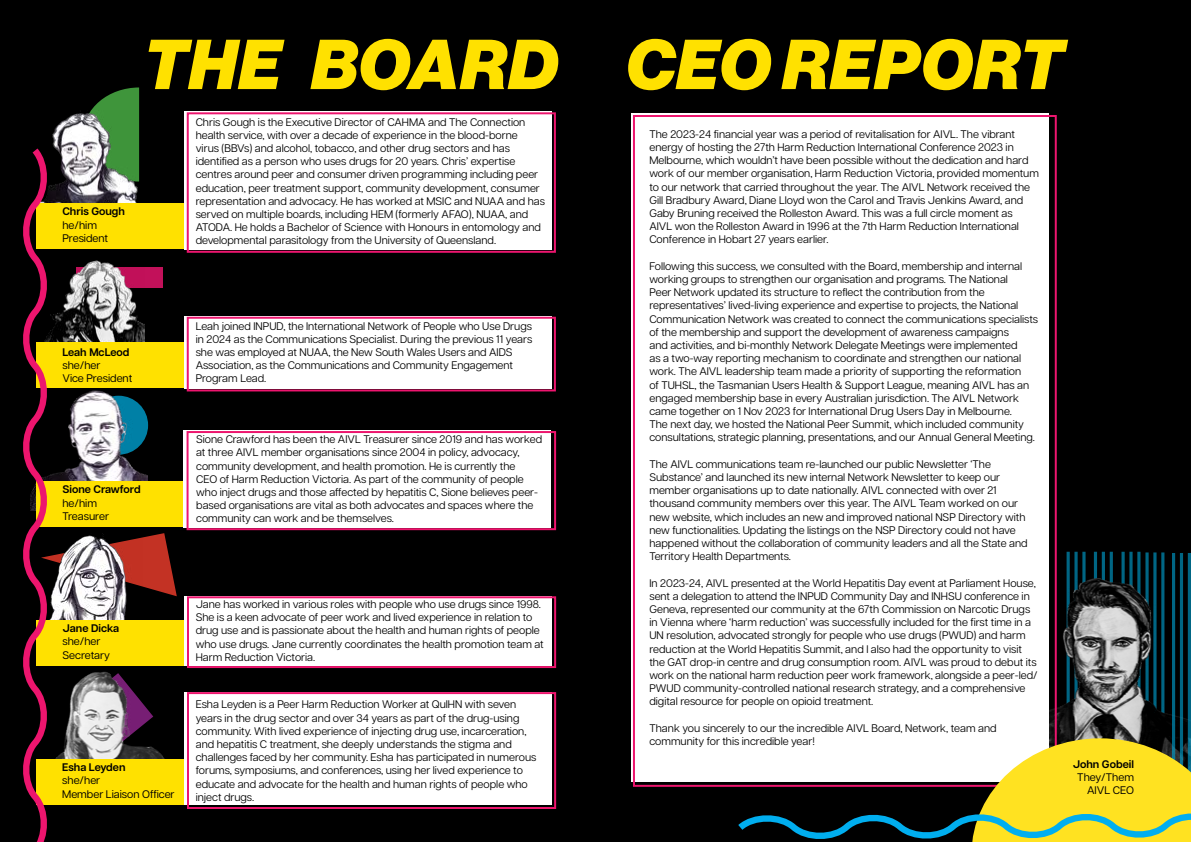
<style>
.page{position:relative;width:1191px;height:842px;background:#fff}
.page>*{position:absolute;margin:0;border:0;box-sizing:border-box;transform-origin:0 0}
.t1{font:69px "N Haas Grotesk DS Pro 96 Blk It";letter-spacing:.015em;color:#ffe100}
.t2{font:11px/13.2px "Articulat CF";color:#000}
.t3{font:11px/13.2px "Articulat CF";color:#000}
.t4{font:600 11px "Articulat CF";color:#000}
</style>
<div class="page">
<div style="left:0;top:0;width:595px;height:842px;background:#000"></div>
<svg style="left:23px;top:87px;width:154px;height:755px"></svg>
<div style="left:184px;top:596px;width:367px;height:70px;background:#fff"></div>
<div style="left:184px;top:692px;width:367px;height:113px;background:#fff"></div>
<div style="left:184px;top:316px;width:367px;height:72px;background:#fff"></div>
<div style="left:184px;top:111px;width:367px;height:138px;background:#fff"></div>
<div style="left:183px;top:430px;width:368px;height:97px;background:#fff"></div>
<div style="left:589px;top:0;width:602px;height:842px;background:#000"></div>
<div style="left:187px;top:112px;width:369px;height:141px;border:2px solid #ed156e"></div>
<div style="left:187px;top:317px;width:369px;height:74px;border:2px solid #ed156e"></div>
<div style="left:186px;top:431px;width:370px;height:99px;border:2px solid #ed156e"></div>
<div style="left:187px;top:596px;width:369px;height:72px;border:2px solid #ed156e"></div>
<div style="left:187px;top:692px;width:369px;height:117px;border:2px solid #ed156e"></div>
<hr style="left:1137px;top:552px;width:3px;height:198px;background:#009ecc">
<hr style="left:1129px;top:552px;width:3px;height:198px;background:#009ecc">
<hr style="left:1121px;top:552px;width:3px;height:198px;background:#009ecc">
<hr style="left:1109px;top:552px;width:3px;height:198px;background:#009ecc">
<svg style="left:1101px;top:552px;width:4px;height:19px"></svg>
<svg style="left:1093px;top:552px;width:4px;height:19px"></svg>
<hr style="left:1082px;top:552px;width:3px;height:198px;background:#009ecc">
<hr style="left:1074px;top:552px;width:3px;height:198px;background:#009ecc">
<hr style="left:1066px;top:552px;width:3px;height:198px;background:#009ecc">
<hr style="left:1161px;top:552px;width:3px;height:199px;background:#009ecc">
<hr style="left:1153px;top:552px;width:3px;height:199px;background:#009ecc">
<hr style="left:1145px;top:552px;width:3px;height:199px;background:#009ecc">
<img style="left:1049px;top:571px;width:138px;height:167px">
<div style="left:631px;top:113px;width:418px;height:668px;background:#fff"></div>
<svg style="left:1187px;top:553px;width:4px;height:185px"></svg>
<svg style="left:1179px;top:553px;width:4px;height:185px"></svg>
<hr style="left:1172px;top:553px;width:3px;height:289px;background:#009ecc">
<svg style="left:731px;top:738px;width:460px;height:104px"></svg>
<p class="t4" style="left:62px;top:204px;width:64px">Chris Gough</p>
<p class="t3" style="left:62px;top:217px;width:47px">he/him<br>President</p>
<h1 class="t1" style="left:144px;top:24px;width:415px">THE BOARD</h1>
<p class="t2" style="left:196px;top:114px;width:351px">Chris Gough is the Executive Director of CAHMA and The Connection health service, with over a decade of experience in the blood-borne<br>virus (BBVs) and alcohol, tobacco, and other drug sectors and has identified as a person who uses drugs for 20 years. Chris’ expertise centres around peer and consumer driven programming including peer education, peer treatment support, community development, consumer representation and advocacy. He has worked at MSIC and NUAA and has served on multiple boards, including HEM (formerly AFAO), NUAA, and ATODA. He holds a Bachelor of Science with Honours in entomology and developmental parasitology from the University of Queensland.</p>
<p class="t4" style="left:62px;top:344px;width:69px">Leah McLeod</p>
<p class="t3" style="left:62px;top:358px;width:71px">she/her<br>Vice President</p>
<p class="t4" style="left:62px;top:481px;width:80px">Sione Crawford</p>
<p class="t3" style="left:62px;top:495px;width:48px">he/him<br>Treasurer</p>
<p class="t2" style="left:196px;top:318px;width:338px">Leah joined INPUD, the International Network of People who Use Drugs in 2024 as the Communications Specialist. During the previous 11 years she was employed at NUAA, the New South Wales Users and AIDS Association, as the Communications and Community Engagement Program Lead.</p>
<p class="t2" style="left:196px;top:432px;width:347px">Sione Crawford has been the AIVL Treasurer since 2019 and has worked at three AIVL member organisations since 2004 in policy, advocacy, community development, and health promotion. He is currently the<br>CEO of Harm Reduction Victoria. As part of the community of people who inject drugs and those affected by hepatitis C, Sione believes peer&shy;based organisations are vital as both advocates and spaces where the community can work and be themselves.</p>
<p class="t4" style="left:62px;top:620px;width:58px">Jane Dicka</p>
<p class="t3" style="left:62px;top:634px;width:49px">she/her<br>Secretary</p>
<p class="t4" style="left:62px;top:759px;width:65px">Esha Leyden</p>
<p class="t3" style="left:62px;top:773px;width:114px">she/her<br>Member Liaison Officer</p>
<p class="t2" style="left:196px;top:597px;width:349px">Jane has worked in various roles with people who use drugs since 1998.<br>She is a keen advocate of peer work and lived experience in relation to drug use and is passionate about the health and human rights of people who use drugs. Jane currently coordinates the health promotion team at Harm Reduction Victoria.</p>
<p class="t2" style="left:196px;top:697px;width:342px">Esha Leyden is a Peer Harm Reduction Worker at QuIHN with seven years in the drug sector and over 34 years as part of the drug-using community. With lived experience of injecting drug use, incarceration, and hepatitis C treatment, she deeply understands the stigma and challenges faced by her community. Esha has participated in numerous forums, symposiums, and conferences, using her lived experience to educate and advocate for the health and human rights of people who inject drugs.</p>
<h1 class="t1" style="left:626px;top:24px;width:438px">CEO REPORT</h1>
<p class="t2" style="left:649px;top:127px;width:391px">The 2023-24 financial year was a period of revitalisation for AIVL. The vibrant energy of hosting the 27th Harm Reduction International Conference 2023 in Melbourne, which wouldn’t have been possible without the dedication and hard work of our member organisation, Harm Reduction Victoria, provided momentum to our network that carried throughout the year. The AIVL Network received the Gill Bradbury Award, Diane Lloyd won the Carol and Travis Jenkins Award, and Gaby Bruning received the Rolleston Award. This was a full circle moment as<br>AIVL won the Rolleston Award in 1996 at the 7th Harm Reduction International Conference in Hobart 27 years earlier.</p>
<p class="t2" style="left:649px;top:259px;width:390px">Following this success, we consulted with the Board, membership and internal working groups to strengthen our organisation and programs. The National<br>Peer Network updated its structure to reflect the contribution from the representatives’ lived-living experience and expertise to projects, the National Communication Network was created to connect the communications specialists of the membership and support the development of awareness campaigns<br>and activities, and bi-monthly Network Delegate Meetings were implemented<br>as a two-way reporting mechanism to coordinate and strengthen our national work. The AIVL leadership team made a priority of supporting the reformation<br>of TUHSL, the Tasmanian Users Health &amp; Support League, meaning AIVL has an engaged membership base in every Australian jurisdiction. The AIVL Network came together on 1 Nov 2023 for International Drug Users Day in Melbourne.<br>The next day, we hosted the National Peer Summit, which included community consultations, strategic planning, presentations, and our Annual General Meeting.</p>
<p class="t2" style="left:649px;top:457px;width:380px">The AIVL communications team re-launched our public Newsletter ‘The Substance’ and launched its new internal Network Newsletter to keep our member organisations up to date nationally. AIVL connected with over 21 thousand community members over this year. The AIVL Team worked on our new website, which includes an new and improved national NSP Directory with new functionalities. Updating the listings on the NSP Directory could not have happened without the collaboration of community leaders and all the State and Territory Health Departments.</p>
<p class="t2" style="left:649px;top:575px;width:390px">In 2023-24, AIVL presented at the World Hepatitis Day event at Parliament House, sent a delegation to attend the INPUD Community Day and INHSU conference in Geneva, represented our community at the 67th Commission on Narcotic Drugs in Vienna where ‘harm reduction’ was successfully included for the first time in a UN resolution, advocated strongly for people who use drugs (PWUD) and harm reduction at the World Hepatitis Summit, and I also had the opportunity to visit the GAT drop-in centre and drug consumption room. AIVL was proud to debut its work on the national harm reduction peer work framework, alongside a peer-led/ PWUD community-controlled national research strategy, and a comprehensive digital resource for people on opioid treatment.</p>
<p class="t2" style="left:649px;top:721px;width:349px">Thank you sincerely to our the incredible AIVL Board, Network, team and community for this incredible year!</p>
<p class="t4" style="left:1072px;top:756px;width:63px">John Gobeil</p>
<p class="t3" style="left:1077px;top:769px;width:58px;text-align:right">They/Them<br>AIVL CEO</p>
</div>
